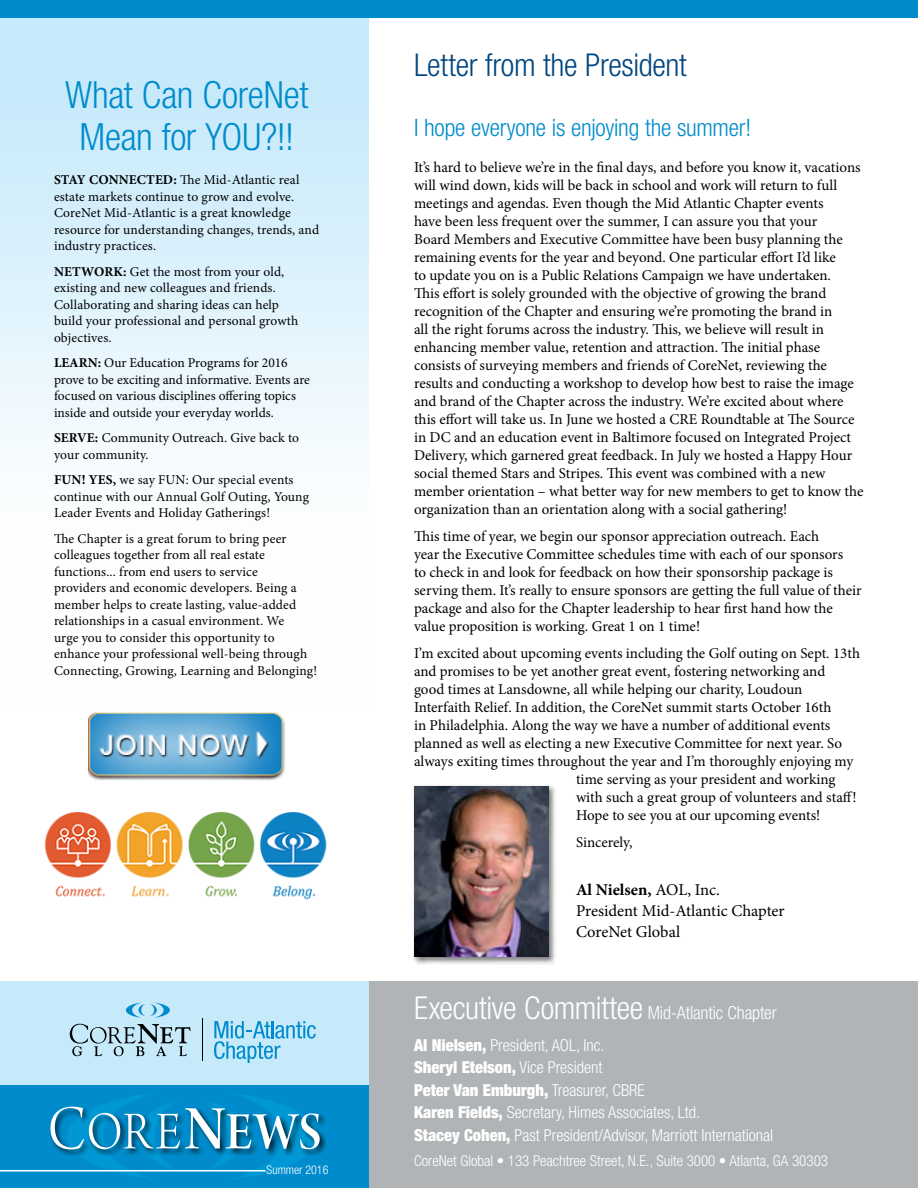
<style>
.page{position:relative;width:918px;height:1188px;background:#fff}
.page>*{position:absolute;margin:0;border:0;box-sizing:border-box;transform-origin:0 0}
.t1{font:56.1px "Arno Pro Light Display";color:#fff;scale:.91 1}
.t2{font:300 condensed 37.5px/42px "Helvetica Neue LT Std";letter-spacing:-.01em;color:#008ccc;text-align:center}
.t3{font:300 condensed 31.5px "Helvetica Neue LT Std";letter-spacing:-.01em;color:#00467f}
.t4{font:300 condensed 24px "Helvetica Neue LT Std";letter-spacing:-.01em;color:#008ccc}
.t5{font:300 condensed 18px "Helvetica Neue LT Std";letter-spacing:-.005em;color:#fff}
.t6{font:300 condensed 16.5px/22.5px "Helvetica Neue LT Std";color:#fff}
.t7{font:16.5px/21px "Minion Pro";color:#000}
.t8{font:15px/18px "Minion Pro";letter-spacing:-.005em;color:#000}
.t9{font:300 condensed 15px "Helvetica Neue LT Std";color:#fff}
.t10{font:13.5px/16.5px "Minion Pro";letter-spacing:.005em;color:#000}
.t11{font:300 condensed 12px "Helvetica Neue LT Std";color:#fff}
.s1{font-weight:700}
.s2{font-size:66px}
.s3{font-family:"Arno Pro Smbd Display";font-size:66px}
.s4{font-family:"Arno Pro Smbd Display"}
.s5{font-size:31.5px}
.s6{font-weight:900}
</style>
<div class="page">
<div style="left:0;top:0;width:369px;height:981px;background:linear-gradient(to bottom,#cbebfb,#fff)"></div>
<div style="left:0;top:0;width:918px;height:18px;background:#008ccc"></div>
<div style="left:412px;top:784px;width:145px;height:181px;background:#000;opacity:.5"></div>
<img style="left:414px;top:786px;width:135px;height:171px">
<img style="left:40px;top:812px;width:293px;height:95px">
<div style="left:0;top:1048px;width:386px;height:140px;background:#008ccc"></div>
<div style="left:0;top:981px;width:386px;height:103px;background:#c7eafb"></div>
<svg style="left:126px;top:1003px;width:44px;height:15px"></svg>
<svg style="left:70px;top:1024px;width:121px;height:32px"></svg>
<hr style="left:202px;top:1019px;width:1px;height:42px;background:#000">
<svg style="left:214px;top:1021px;width:102px;height:42px"></svg>
<svg style="left:81px;top:1094px;width:93px;height:85px"></svg>
<svg style="left:209px;top:1094px;width:96px;height:85px"></svg>
<hr style="left:0;top:1170px;width:266px;height:2px;background:#fff">
<div style="left:49px;top:1105px;width:278px;height:51px;background:#000;opacity:.75"></div>
<div style="left:369px;top:981px;width:549px;height:207px;background:#b1b4b6"></div>
<img style="left:88px;top:708px;width:197px;height:78px">
<h2 class="t2" style="left:65px;top:73px;width:245px">What Can CoreNet<br>Mean for YOU?!!</h2>
<p class="t10" style="left:54px;top:172px;width:267px"><span class="s1">STAY CONNECTED:</span> The Mid-Atlantic real estate markets continue to grow and evolve.<br>CoreNet Mid-Atlantic is a great knowledge resource for understanding changes, trends, and industry practices.</p>
<p class="t10" style="left:54px;top:263px;width:246px"><span class="s1">NETWORK:</span> Get the most from your old, existing and new colleagues and friends.<br>Collaborating and sharing ideas can help build your professional and personal growth objectives.</p>
<p class="t10" style="left:54px;top:355px;width:258px"><span class="s1">LEARN:</span> Our Education Programs for 2016 prove to be exciting and informative. Events are focused on various disciplines offering topics inside and outside your everyday worlds.</p>
<p class="t10" style="left:54px;top:430px;width:247px"><span class="s1">SERVE:</span> Community Outreach. Give back to your community.</p>
<p class="t10" style="left:54px;top:472px;width:256px"><span class="s1">FUN! YES,</span> we say FUN: Our special events continue with our Annual Golf Outing, Young<br>Leader Events and Holiday Gatherings!</p>
<p class="t10" style="left:54px;top:530px;width:265px">The Chapter is a great forum to bring peer colleagues together from all real estate functions... from end users to service<br>providers and economic developers. Being a member helps to create lasting, value-added relationships in a casual environment. We<br>urge you to consider this opportunity to enhance your professional well-being through Connecting, Growing, Learning and Belonging!</p>
<h1 class="t1" style="left:47px;top:1101px;width:303px"><span class="s2">C</span>ORE<span class="s3">N</span><span class="s4">EWS</span></h1>
<p class="t11" style="left:267px;top:1163px;width:63px">Summer 2016</p>
<h3 class="t3" style="left:414px;top:47px;width:274px">Letter from the President</h3>
<h3 class="t4" style="left:414px;top:114px;width:339px">I hope everyone is enjoying the summer!</h3>
<p class="t8" style="left:414px;top:159px;width:451px">It’s hard to believe we’re in the final days, and before you know it, vacations will wind down, kids will be back in school and work will return to full meetings and agendas. Even though the Mid Atlantic Chapter events<br>have been less frequent over the summer, I can assure you that your<br>Board Members and Executive Committee have been busy planning the remaining events for the year and beyond. One particular effort I’d like<br>to update you on is a Public Relations Campaign we have undertaken.<br>This effort is solely grounded with the objective of growing the brand recognition of the Chapter and ensuring we’re promoting the brand in<br>all the right forums across the industry. This, we believe will result in enhancing member value, retention and attraction. The initial phase consists of surveying members and friends of CoreNet, reviewing the results and conducting a workshop to develop how best to raise the image and brand of the Chapter across the industry. We’re excited about where this effort will take us. In June we hosted a CRE Roundtable at The Source in DC and an education event in Baltimore focused on Integrated Project Delivery, which garnered great feedback. In July we hosted a Happy Hour social themed Stars and Stripes. This event was combined with a new member orientation – what better way for new members to get to know the organization than an orientation along with a social gathering!</p>
<p class="t8" style="left:414px;top:528px;width:449px">This time of year, we begin our sponsor appreciation outreach. Each<br>year the Executive Committee schedules time with each of our sponsors<br>to check in and look for feedback on how their sponsorship package is serving them. It’s really to ensure sponsors are getting the full value of their package and also for the Chapter leadership to hear first hand how the value proposition is working. Great 1 on 1 time!</p>
<p class="t8" style="left:414px;top:645px;width:448px">I’m excited about upcoming events including the Golf outing on Sept. 13th</p>
<p class="t8" style="left:414px;top:663px;width:413px">and promises to be yet another great event, fostering networking and</p>
<p class="t8" style="left:414px;top:681px;width:390px">good times at Lansdowne, all while helping our charity, Loudoun</p>
<p class="t8" style="left:414px;top:699px;width:419px">Interfaith Relief. In addition, the CoreNet summit starts October 16th</p>
<p class="t8" style="left:414px;top:717px;width:418px">in Philadelphia. Along the way we have a number of additional events</p>
<p class="t8" style="left:414px;top:735px;width:430px">planned as well as electing a new Executive Committee for next year. So</p>
<p class="t8" style="left:414px;top:753px;width:441px">always exiting times throughout the year and I’m thoroughly enjoying my</p>
<p class="t8" style="left:576px;top:771px;width:261px">time serving as your president and working</p>
<p class="t8" style="left:576px;top:789px;width:282px">with such a great group of volunteers and staff!</p>
<p class="t8" style="left:576px;top:807px;width:246px">Hope to see you at our upcoming events!</p>
<p class="t8" style="left:576px;top:834px;width:58px">Sincerely,</p>
<p class="t7" style="left:576px;top:880px;width:210px"><span class="s1">Al Nielsen,</span> AOL, Inc.<br>President Mid-Atlantic Chapter<br>CoreNet Global</p>
<p class="t5" style="left:414px;top:1003px;width:364px"><span class="s5">Executive Committee</span> Mid-Atlantic Chapter</p>
<p class="t6" style="left:414px;top:1034px;width:361px"><span class="s6">Al Nielsen,</span> President, AOL, Inc.<br><span class="s6">Sheryl Etelson,</span> Vice President<br><span class="s6">Peter Van Emburgh,</span> Treasurer, CBRE<br><span class="s6">Karen Fields,</span> Secretary, Himes Associates, Ltd.<br><span class="s6">Stacey Cohen,</span> Past President/Advisor, Marriott International</p>
<p class="t9" style="left:414px;top:1152px;width:416px">CoreNet Global • 133 Peachtree Street, N.E., Suite 3000 • Atlanta, GA 30303</p>
</div>
